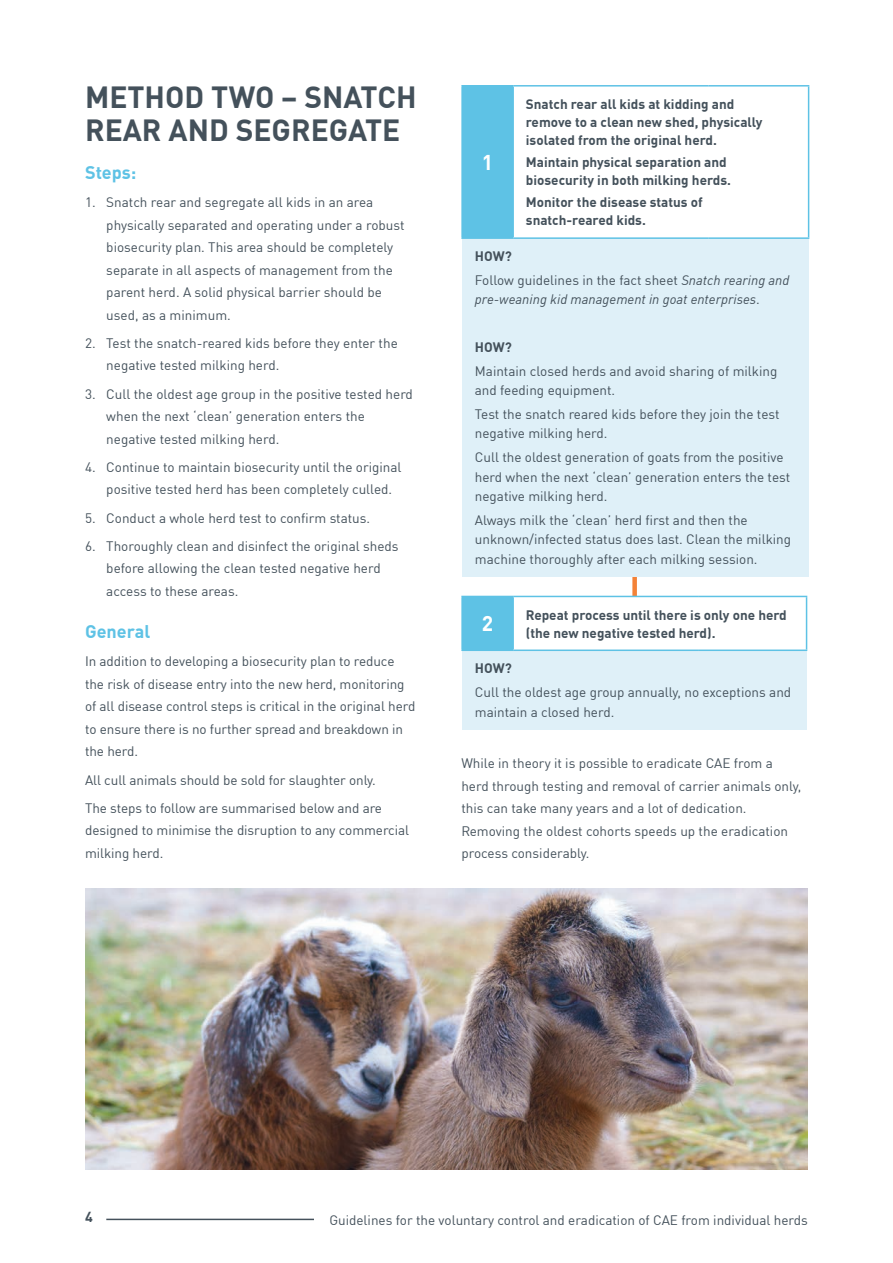
<style>
.page{position:relative;width:893px;height:1263px;background:#fff}
.page>*{position:absolute;margin:0;border:0;box-sizing:border-box;transform-origin:0 0}
.t1{font:700 30px/33px "DIN Offc Pro";color:#44515b}
.t2{font:700 21px "DIN Offc Pro";color:#fff}
.t3{font:700 18px "DIN Offc Pro";color:#5ec2e5}
.t4{font:700 14.25px "DIN Offc Pro";color:#44515b}
.t5{font:13.5px/22.5px "DIN Offc Pro";color:#44515b}
.t6{font:700 13.5px/18px "DIN Offc Pro";color:#44515b}
.t7{font:italic 13.5px "DIN Offc Pro";color:#44515b}
.s1{font-weight:700}
.s2{font-style:italic}
.s3{font-style:normal}
</style>
<div class="page">
<hr style="left:106px;top:1219px;width:702px;height:1px;background:#44515b">
<div style="left:315px;top:1215px;width:493px;height:10px;background:#fff"></div>
<div style="left:632px;top:148px;width:5px;height:533px;background:#f48237"></div>
<div style="left:462px;top:86px;width:51px;height:152px;background:#5ec2e5"></div>
<div style="left:513px;top:86px;width:296px;height:152px;background:#fff"></div>
<div style="left:462px;top:238px;width:347px;height:339px;background:#dff0f8"></div>
<hr style="left:513px;top:85px;width:196px;height:2px;background:#5ec2e5">
<hr style="left:709px;top:85px;width:100px;height:2px;background:#5ec2e5">
<hr style="left:808px;top:87px;width:1px;height:150px;background:#5ec2e5">
<hr style="left:513px;top:237px;width:196px;height:2px;background:#5ec2e5">
<hr style="left:709px;top:237px;width:100px;height:2px;background:#5ec2e5">
<hr style="left:461px;top:85px;width:52px;height:2px;background:#5ec2e5">
<hr style="left:461px;top:87px;width:2px;height:150px;background:#5ec2e5">
<hr style="left:512px;top:87px;width:2px;height:150px;background:#5ec2e5">
<hr style="left:461px;top:237px;width:52px;height:2px;background:#5ec2e5">
<div style="left:462px;top:596px;width:51px;height:54px;background:#5ec2e5"></div>
<div style="left:513px;top:596px;width:293px;height:54px;background:#fff"></div>
<div style="left:462px;top:650px;width:344px;height:79px;background:#dff0f8"></div>
<hr style="left:513px;top:596px;width:186px;height:1px;background:#5ec2e5">
<hr style="left:699px;top:596px;width:108px;height:1px;background:#5ec2e5">
<hr style="left:806px;top:597px;width:1px;height:52px;background:#5ec2e5">
<hr style="left:513px;top:649px;width:186px;height:2px;background:#5ec2e5">
<hr style="left:699px;top:649px;width:108px;height:2px;background:#5ec2e5">
<hr style="left:461px;top:596px;width:52px;height:1px;background:#5ec2e5">
<hr style="left:461px;top:597px;width:2px;height:52px;background:#5ec2e5">
<hr style="left:512px;top:597px;width:2px;height:52px;background:#5ec2e5">
<hr style="left:461px;top:649px;width:52px;height:2px;background:#5ec2e5">
<img style="left:85px;top:889px;width:723px;height:280px">
<h1 class="t1" style="left:85px;top:77px;width:333px">METHOD TWO – SNATCH<br>REAR AND SEGREGATE</h1>
<h3 class="t3" style="left:85px;top:157px;width:53px">Steps:</h3>
<p class="t5" style="left:106px;top:190px;width:300px;text-indent:-21px">1. Snatch rear and segregate all kids in an area physically separated and operating under a robust biosecurity plan. This area should be completely separate in all aspects of management from the parent herd. A solid physical barrier should be used, as a minimum.</p>
<p class="t5" style="left:106px;top:330px;width:293px;text-indent:-21px">2. Test the snatch-reared kids before they enter the negative tested milking herd.</p>
<p class="t5" style="left:106px;top:381px;width:308px;text-indent:-21px">3. Cull the oldest age group in the positive tested herd when the next ‘clean’ generation enters the negative tested milking herd.</p>
<p class="t5" style="left:106px;top:454px;width:297px;text-indent:-21px">4. Continue to maintain biosecurity until the original positive tested herd has been completely culled.</p>
<p class="t5" style="left:85px;top:505px;width:287px">5. Conduct a whole herd test to confirm status.</p>
<p class="t5" style="left:106px;top:533px;width:294px;text-indent:-21px">6. Thoroughly clean and disinfect the original sheds before allowing the clean tested negative herd access to these areas.</p>
<h3 class="t3" style="left:85px;top:617px;width:67px">General</h3>
<p class="t5" style="left:85px;top:649px;width:332px">In addition to developing a biosecurity plan to reduce the risk of disease entry into the new herd, monitoring of all disease control steps is critical in the original herd to ensure there is no further spread and breakdown in the herd.</p>
<p class="t5" style="left:85px;top:764px;width:299px;line-height:28.2px">All cull animals should be sold for slaughter only.<br>The steps to follow are summarised below and are</p>
<p class="t5" style="left:85px;top:818px;width:326px">designed to minimise the disruption to any commercial milking herd.</p>
<p class="t6" style="left:526px;top:93px;width:238px">Snatch rear all kids at kidding and remove to a clean new shed, physically isolated from the original herd.</p>
<p class="t6" style="left:526px;top:151px;width:207px">Maintain physical separation and biosecurity in both milking herds.</p>
<p class="t6" style="left:526px;top:192px;width:178px">Monitor the disease status of snatch-reared kids.</p>
<p class="t5" style="left:475px;top:243px;width:316px;line-height:23.7px"><span class="s1">HOW?<br></span>Follow guidelines in the fact sheet <span class="s2">Snatch rearing and</span></p>
<p class="t7" style="left:475px;top:289px;width:286px">pre-weaning kid management in goat enterprises<span class="s3">.</span></p>
<p class="t6" style="left:475px;top:336px;width:38px">HOW?</p>
<p class="t5" style="left:475px;top:360px;width:304px;line-height:19.5px">Maintain closed herds and avoid sharing of milking and feeding equipment.</p>
<p class="t5" style="left:475px;top:403px;width:306px;line-height:19.5px">Test the snatch reared kids before they join the test negative milking herd.</p>
<p class="t5" style="left:475px;top:446px;width:317px;line-height:19.5px">Cull the oldest generation of goats from the positive herd when the next ‘clean’ generation enters the test negative milking herd.</p>
<p class="t5" style="left:475px;top:509px;width:318px;line-height:19.5px">Always milk the ‘clean’ herd first and then the unknown/infected status does last. Clean the milking machine thoroughly after each milking session.</p>
<h2 class="t2" style="left:482px;top:145px;width:13px">1</h2>
<h2 class="t2" style="left:482px;top:606px;width:13px">2</h2>
<p class="t6" style="left:526px;top:604px;width:262px">Repeat process until there is only one herd (the new negative tested herd).</p>
<p class="t6" style="left:475px;top:658px;width:38px">HOW?</p>
<p class="t5" style="left:475px;top:681px;width:318px;line-height:19.5px">Cull the oldest age group annually, no exceptions and maintain a closed herd.</p>
<p class="t5" style="left:461px;top:751px;width:342px">While in theory it is possible to eradicate CAE from a herd through testing and removal of carrier animals only, this can take many years and a lot of dedication.<br>Removing the oldest cohorts speeds up the eradication process considerably.</p>
<p class="t4" style="left:85px;top:1205px;width:9px">4</p>
<p class="t5" style="left:329px;top:1208px;width:480px">Guidelines for the voluntary control and eradication of CAE from individual herds</p>
</div>
